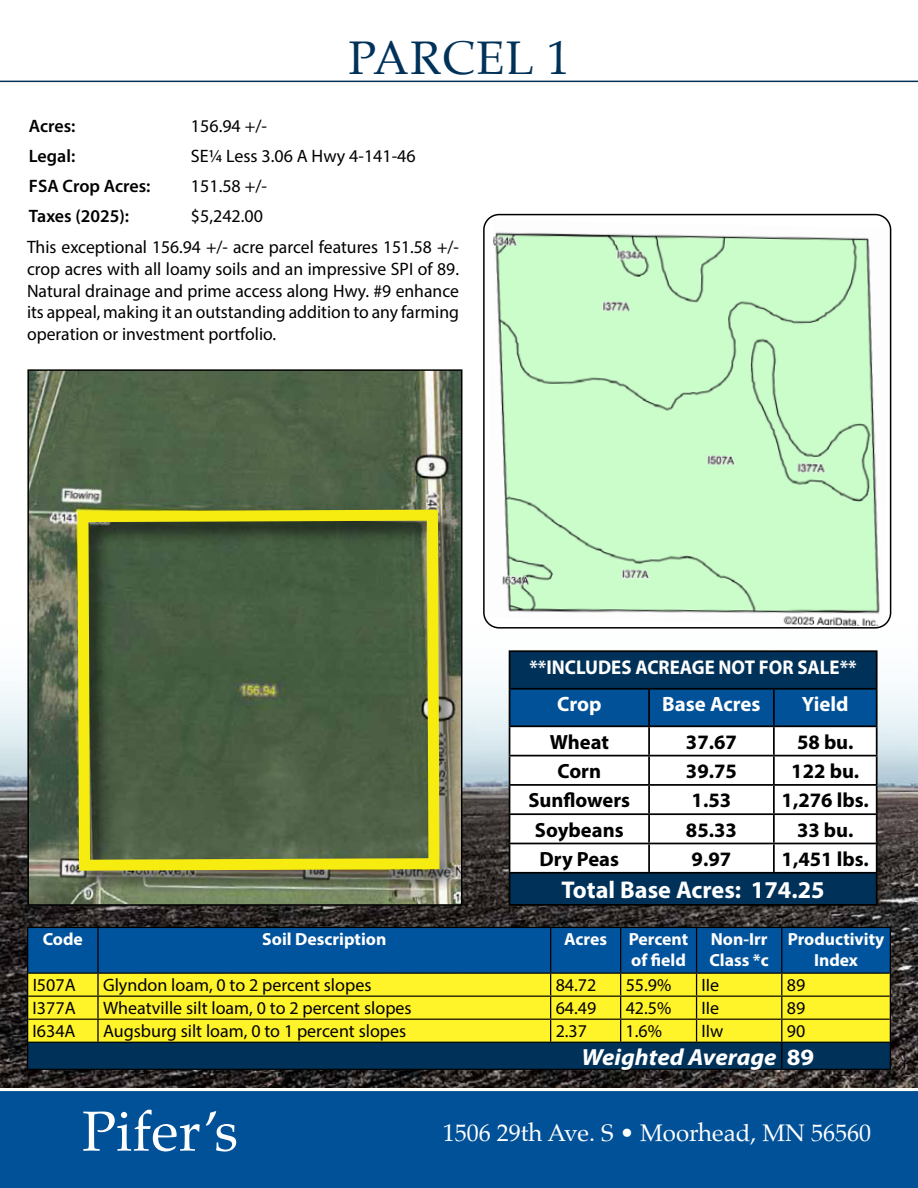
<style>
.page{position:relative;width:918px;height:1188px;background:#fff}
.page>*{position:absolute;margin:0;border:0;box-sizing:border-box;transform-origin:0 0}
.t1{font:56.55px "Palatino Linotype";color:#fff}
.t2{font:47.25px "Palatino";letter-spacing:.03em;color:#003259}
.t3{font:700 24.3px "Myriad Pro";color:#fff}
.t4{font:24px "Palatino";color:#fff}
.t5{font:italic 700 23.4px "Myriad Pro";color:#fff;scale:1.06 1}
.t6{font:700 20.85px "Myriad Pro";color:#fff}
.t7{font:700 20.55px "Myriad Pro";color:#000}
.t8{font:700 19.95px "Myriad Pro";color:#fff;scale:.95 1}
.t9{font:18px/21.6px "Myriad Pro";color:#000;text-align:justify}
.t10{font:600 18px "Myriad Pro";color:#000}
.t11{font:700 17.55px/21px "Myriad Pro";color:#fff;text-align:right}
.s1{font-style:normal}
</style>
<div class="page">
<img style="left:0;top:406px;width:918px;height:682px">
<div style="left:0;top:1091px;width:918px;height:97px;background:#005198"></div>
<hr style="left:0;top:81px;width:918px;height:1px;background:#003259">
<img style="left:30px;top:372px;width:429px;height:531px">
<img style="left:66px;top:497px;width:393px;height:404px">
<svg style="left:72px;top:504px;width:373px;height:372px;background:#5d6d3d"></svg>
<div style="left:27px;top:369px;width:435px;height:537px;border:2px solid #000"></div>
<img style="left:485px;top:220px;width:406px;height:406px">
<div style="left:483px;top:214px;width:408px;height:415px;border:2px solid #000;border-radius:15px"></div>
<hr style="left:27px;top:1069px;width:71px;height:1px;background:#000">
<hr style="left:98px;top:1069px;width:453px;height:1px;background:#000">
<hr style="left:551px;top:1069px;width:70px;height:1px;background:#000">
<hr style="left:621px;top:1069px;width:76px;height:1px;background:#000">
<hr style="left:697px;top:1069px;width:85px;height:1px;background:#000">
<hr style="left:782px;top:1069px;width:109px;height:1px;background:#000">
<svg style="left:27px;top:927px;width:864px;height:142px;background:#749254"></svg>
<div style="left:510px;top:651px;width:367px;height:38px;background:#003259"></div>
<div style="left:510px;top:873px;width:367px;height:32px;background:#003259"></div>
<hr style="left:509px;top:650px;width:140px;height:2px;background:#000">
<hr style="left:509px;top:652px;width:1px;height:36px;background:#000">
<hr style="left:649px;top:650px;width:125px;height:2px;background:#000">
<hr style="left:774px;top:650px;width:104px;height:2px;background:#000">
<hr style="left:876px;top:652px;width:2px;height:36px;background:#000">
<hr style="left:509px;top:688px;width:140px;height:2px;background:#000">
<hr style="left:649px;top:688px;width:125px;height:2px;background:#000">
<hr style="left:774px;top:688px;width:104px;height:2px;background:#000">
<hr style="left:876px;top:690px;width:2px;height:35px;background:#000">
<hr style="left:774px;top:725px;width:104px;height:2px;background:#000">
<hr style="left:876px;top:727px;width:2px;height:28px;background:#000">
<hr style="left:774px;top:755px;width:104px;height:1px;background:#000">
<hr style="left:876px;top:756px;width:2px;height:28px;background:#000">
<hr style="left:774px;top:784px;width:104px;height:2px;background:#000">
<hr style="left:876px;top:786px;width:2px;height:27px;background:#000">
<hr style="left:774px;top:813px;width:104px;height:2px;background:#000">
<hr style="left:876px;top:815px;width:2px;height:28px;background:#000">
<svg style="left:509px;top:689px;width:368px;height:183px"></svg>
<hr style="left:649px;top:843px;width:125px;height:1px;background:#000">
<hr style="left:648px;top:844px;width:2px;height:28px;background:#000">
<hr style="left:774px;top:843px;width:104px;height:1px;background:#000">
<hr style="left:773px;top:844px;width:2px;height:28px;background:#000">
<hr style="left:876px;top:844px;width:2px;height:28px;background:#000">
<hr style="left:509px;top:872px;width:140px;height:2px;background:#000">
<hr style="left:509px;top:874px;width:1px;height:30px;background:#000">
<hr style="left:649px;top:872px;width:125px;height:2px;background:#000">
<hr style="left:774px;top:872px;width:104px;height:2px;background:#000">
<hr style="left:876px;top:874px;width:2px;height:30px;background:#000">
<hr style="left:509px;top:904px;width:140px;height:2px;background:#000">
<hr style="left:649px;top:904px;width:125px;height:2px;background:#000">
<hr style="left:774px;top:904px;width:104px;height:2px;background:#000">
<h2 class="t2" style="left:348px;top:18px;width:223px">PARCEL 1</h2>
<p class="t10" style="left:29px;top:114px;width:48px">Acres:</p>
<p class="t9" style="left:191px;top:115px;width:78px">156.94 +/-</p>
<p class="t10" style="left:29px;top:144px;width:48px">Legal:</p>
<p class="t9" style="left:191px;top:145px;width:226px">SE¼ Less 3.06 A Hwy 4-141-46</p>
<p class="t10" style="left:29px;top:174px;width:123px">FSA Crop Acres:</p>
<p class="t9" style="left:191px;top:175px;width:78px">151.58 +/-</p>
<p class="t10" style="left:29px;top:204px;width:102px">Taxes (2025):</p>
<p class="t9" style="left:191px;top:205px;width:74px">$5,242.00</p>
<p class="t9" style="left:27px;top:236px;width:434px">This exceptional 156.94 +/- acre parcel features 151.58 +/- crop acres with all loamy soils and an impressive SPI of 89.<br>Natural drainage and prime access along Hwy. #9 enhance its appeal, making it an outstanding addition to any farming operation or investment portfolio.</p>
<p class="t8" style="left:529px;top:654px;width:346px">**INCLUDES ACREAGE NOT FOR SALE**</p>
<p class="t6" style="left:557px;top:691px;width:46px">Crop</p>
<p class="t6" style="left:662px;top:691px;width:100px">Base Acres</p>
<p class="t6" style="left:802px;top:691px;width:48px">Yield</p>
<p class="t7" style="left:550px;top:728px;width:61px">Wheat</p>
<p class="t7" style="left:686px;top:728px;width:53px">37.67</p>
<p class="t7" style="left:797px;top:728px;width:58px">58 bu.</p>
<p class="t7" style="left:558px;top:758px;width:45px">Corn</p>
<p class="t7" style="left:686px;top:758px;width:53px">39.75</p>
<p class="t7" style="left:791px;top:758px;width:69px">122 bu.</p>
<p class="t7" style="left:528px;top:787px;width:103px">Sunflowers</p>
<p class="t7" style="left:692px;top:787px;width:41px">1.53</p>
<p class="t7" style="left:782px;top:787px;width:89px">1,276 lbs.</p>
<p class="t7" style="left:535px;top:816px;width:90px">Soybeans</p>
<p class="t7" style="left:686px;top:816px;width:53px">85.33</p>
<p class="t7" style="left:797px;top:816px;width:58px">33 bu.</p>
<p class="t7" style="left:539px;top:846px;width:81px">Dry Peas</p>
<p class="t7" style="left:692px;top:846px;width:41px">9.97</p>
<p class="t7" style="left:782px;top:846px;width:89px">1,451 lbs.</p>
<h3 class="t3" style="left:562px;top:874px;width:265px">Total Base Acres: 174.25</h3>
<p class="t11" style="left:43px;top:928px;width:42px">Code</p>
<p class="t11" style="left:262px;top:928px;width:126px">Soil Description</p>
<p class="t11" style="left:564px;top:928px;width:126px">Acres Percent of field</p>
<p class="t11" style="left:709px;top:928px;width:61px;text-align:left">Non-Irr<br>Class *c</p>
<p class="t11" style="left:788px;top:928px;width:98px;text-align:center">Productivity<br>Index</p>
<p class="t9" style="left:33px;top:974px;width:45px">I507A</p>
<p class="t9" style="left:103px;top:974px;width:270px">Glyndon loam, 0 to 2 percent slopes</p>
<p class="t9" style="left:556px;top:974px;width:42px">84.72</p>
<p class="t9" style="left:626px;top:974px;width:47px">55.9%</p>
<p class="t9" style="left:702px;top:974px;width:19px">IIe</p>
<p class="t9" style="left:787px;top:974px;width:20px">89</p>
<p class="t9" style="left:33px;top:997px;width:45px">I377A</p>
<p class="t9" style="left:103px;top:997px;width:310px">Wheatville silt loam, 0 to 2 percent slopes</p>
<p class="t9" style="left:556px;top:997px;width:42px">64.49</p>
<p class="t9" style="left:626px;top:997px;width:47px">42.5%</p>
<p class="t9" style="left:702px;top:997px;width:19px">IIe</p>
<p class="t9" style="left:787px;top:997px;width:20px">89</p>
<p class="t9" style="left:33px;top:1020px;width:45px">I634A</p>
<p class="t9" style="left:103px;top:1020px;width:305px">Augsburg silt loam, 0 to 1 percent slopes</p>
<p class="t9" style="left:556px;top:1020px;width:33px">2.37</p>
<p class="t9" style="left:626px;top:1020px;width:38px">1.6%</p>
<p class="t9" style="left:702px;top:1020px;width:24px">IIw</p>
<p class="t9" style="left:787px;top:1020px;width:20px">90</p>
<p class="t5" style="left:582px;top:1041px;width:221px">Weighted Average <span class="s1">89</span></p>
<h1 class="t1" style="left:82px;top:1091px;width:158px">Pifer’s</h1>
<h3 class="t4" style="left:443px;top:1113px;width:430px">1506 29th Ave. S • Moorhead, MN 56560</h3>
</div>
